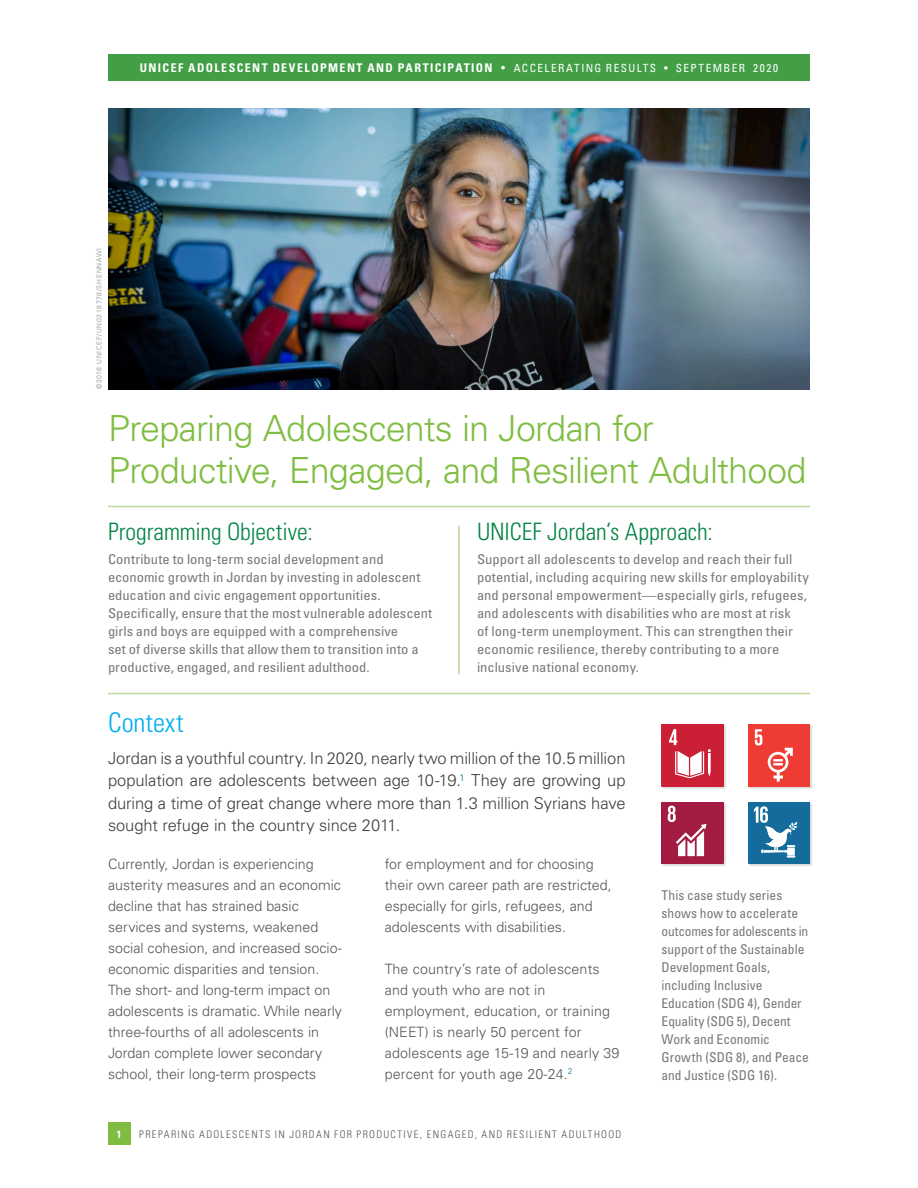
<style>
.page{position:relative;width:918px;height:1188px;background:#fff}
.page>*{position:absolute;margin:0;border:0;box-sizing:border-box;transform-origin:0 0}
.t1{font:300 36px/42px "Univers LT Pro 45";letter-spacing:-.025em;color:#7fbd41}
.Subhead_2{font:300 condensed 27px "Univers LT Std";color:#00aeef}
.Subhead_2-2{font:300 condensed 24px "Univers LT Std";letter-spacing:-.005em;color:#038445}
.Text_Intro{font:300 16.5px/22.5px "Univers LT Std";letter-spacing:-.005em;color:#3e3e3f;text-align:justify}
.Text{font:300 14.25px/21px "Univers LT Std";color:#545557}
.Sidebar_Text{font:condensed 13.5px/18px "Univers LT Std";color:#787779;scale:1.08 1}
.Sidebar_Text-2{font:condensed 13.5px/18px "Univers LT Std";color:#787779}
.t2{font:700 condensed 12px "Univers LT Std";letter-spacing:.115em;color:#fff}
.t3{font:300 condensed 10.5px "Univers LT Std";letter-spacing:.125em;color:#545557}
.t4{font:700 condensed 10.5px "Univers LT Std";color:#fff}
.Photo_Credit{font:300 6.75px "Univers LT Pro 45";letter-spacing:.1em;color:#808285}
.s1{font-weight:400}
.s2{font-weight:400;font-size:11.25px}
</style>
<div class="page">
<div style="left:108px;top:54px;width:702px;height:27px;background:#429f46"></div>
<img style="left:108px;top:108px;width:702px;height:281px">
<div style="left:661px;top:724px;width:65px;height:66px;background:#231f20;opacity:.2"></div>
<svg style="left:662px;top:725px;width:61px;height:62px;background:#d34758"></svg>
<div style="left:748px;top:724px;width:65px;height:66px;background:#231f20;opacity:.2"></div>
<svg style="left:748px;top:725px;width:62px;height:62px;background:#ef4e47"></svg>
<div style="left:661px;top:802px;width:65px;height:65px;background:#231f20;opacity:.2"></div>
<svg style="left:662px;top:802px;width:61px;height:62px;background:#af3d5d"></svg>
<div style="left:748px;top:802px;width:65px;height:65px;background:#231f20;opacity:.2"></div>
<svg style="left:748px;top:802px;width:62px;height:62px;background:#3b84ac"></svg>
<hr style="left:458px;top:526px;width:2px;height:148px;background:#bdd99a">
<hr style="left:108px;top:506px;width:702px;height:1px;background:#bdd99a">
<hr style="left:108px;top:693px;width:702px;height:1px;background:#bdd99a">
<div style="left:108px;top:1123px;width:22px;height:22px;background:#7fbd41"></div>
<p class="t2" style="left:140px;top:60px;width:640px">UNICEF ADOLESCENT DEVELOPMENT AND PARTICIPATION <span class="s1">•</span> <span class="s2">ACCELERATING RESULTS • SEPTEMBER 2020</span></p>
<p class="Photo_Credit" style="left:95px;top:389px;width:143px;rotate:-90deg">©2018 UNICEF/UN0218778/SHENNAWI</p>
<p class="t1" style="left:108px;top:407px;width:700px">Preparing Adolescents in Jordan for<br>Productive, Engaged, and Resilient Adulthood</p>
<p class="Subhead_2-2" style="left:108px;top:517px;width:206px">Programming Objective:</p>
<p class="Sidebar_Text" style="left:108px;top:550px;width:302px">Contribute to long-term social development and economic growth in Jordan by investing in adolescent education and civic engagement opportunities.<br>Specifically, ensure that the most vulnerable adolescent girls and boys are equipped with a comprehensive<br>set of diverse skills that allow them to transition into a productive, engaged, and resilient adulthood.</p>
<p class="Subhead_2-2" style="left:477px;top:517px;width:237px">UNICEF Jordan’s Approach:</p>
<p class="Sidebar_Text" style="left:477px;top:550px;width:309px">Support all adolescents to develop and reach their full potential, including acquiring new skills for employability and personal empowerment—especially girls, refugees, and adolescents with disabilities who are most at risk<br>of long-term unemployment. This can strengthen their economic resilience, thereby contributing to a more inclusive national economy.</p>
<p class="Subhead_2" style="left:108px;top:707px;width:77px">Context</p>
<p class="Text_Intro" style="left:108px;top:747px;width:519px">Jordan is a youthful country. In 2020, nearly two million of the 10.5 million population are adolescents between age 10-19.<sup>1</sup> They are growing up during a time of great change where more than 1.3 million Syrians have sought refuge in the country since 2011.</p>
<p class="Text" style="left:108px;top:853px;width:236px">Currently, Jordan is experiencing austerity measures and an economic decline that has strained basic services and systems, weakened social cohesion, and increased socio&shy;economic disparities and tension.<br>The short- and long-term impact on adolescents is dramatic. While nearly three-fourths of all adolescents in Jordan complete lower secondary school, their long-term prospects</p>
<p class="Text" style="left:385px;top:853px;width:228px">for employment and for choosing their own career path are restricted, especially for girls, refugees, and adolescents with disabilities.</p>
<p class="Text" style="left:385px;top:958px;width:236px">The country’s rate of adolescents and youth who are not in employment, education, or training (NEET) is nearly 50 percent for adolescents age 15-19 and nearly 39 percent for youth age 20-24.<sup>2</sup></p>
<p class="t4" style="left:117px;top:1128px;width:6px">1</p>
<p class="t3" style="left:139px;top:1128px;width:483px">PREPARING ADOLESCENTS IN JORDAN FOR PRODUCTIVE, ENGAGED, AND RESILIENT ADULTHOOD</p>
<p class="Sidebar_Text-2" style="left:662px;top:886px;width:149px">This case study series shows how to accelerate outcomes for adolescents in support of the Sustainable<br>Development Goals, including Inclusive<br>Education (SDG 4), Gender<br>Equality (SDG 5), Decent<br>Work and Economic<br>Growth (SDG 8), and Peace and Justice (SDG 16).</p>
</div>
